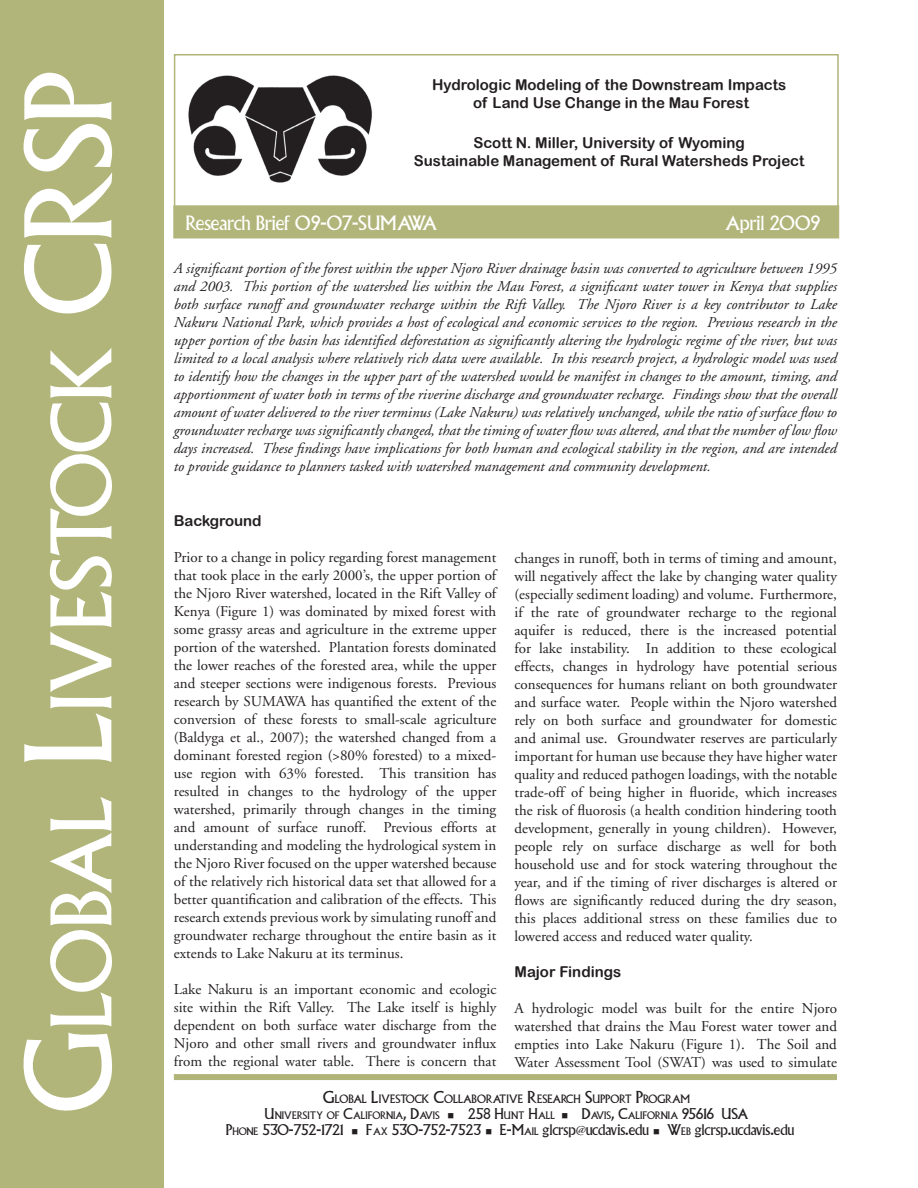
<style>
.page{position:relative;width:918px;height:1188px;background:#fff}
.page>*{position:absolute;margin:0;border:0;box-sizing:border-box;transform-origin:0 0}
.t1{font:108px "Furioso";color:#fff}
.t2{font:75.6px "Furioso";letter-spacing:-.015em;color:#fff}
.t3{font:18px "Furioso";color:#fff}
.t4{font:15px/18px "Adobe Garamond";color:#231f20;text-align:justify}
.t5{font:italic 15px/18px "Adobe Garamond";color:#231f20;text-align:justify}
.t6{font:15px/18px "Arial Rounded MT Bold";color:#231f20;text-align:center}
.t7{font:13.5px "Furioso";color:#231f20}
.t8{font:10.5px "Furioso";color:#231f20}
.t9{font:9.45px "Furioso";color:#231f20}
.s1{font-size:108px}
.s2{font-size:15px}
.s3{font-size:13.5px}
.s4{font-style:inherit}
.s5{font-size:9.45px}
.s6{font-family:"Adobe Garamond"}
</style>
<div class="page">
<div style="left:174px;top:206px;width:665px;height:32px;background:#b1b579"></div>
<div style="left:0;top:0;width:164px;height:1188px;background:#b1b579"></div>
<div style="left:174px;top:1074px;width:663px;height:6px;background:#b1b579"></div>
<div style="left:174px;top:54px;width:665px;height:157px;border:2px solid #b1b579"></div>
<img style="left:188px;top:75px;width:184px;height:108px">
<h2 class="t2" style="left:34px;top:1029px;width:965px;rotate:-90deg">LOBAL <span class="s1">L</span>IVESTOCK <span class="s1">CRSP</span></h2>
<h1 class="t1" style="left:1px;top:1112px;width:86px;rotate:-90deg">G</h1>
<p class="t6" style="left:432px;top:76px;width:356px">Hydrologic Modeling of the Downstream Impacts of Land Use Change in the Mau Forest</p>
<p class="t6" style="left:414px;top:133px;width:392px">Scott N. Miller, University of Wyoming<br>Sustainable Management of Rural Watersheds Project</p>
<p class="t3" style="left:186px;top:211px;width:253px">Research Brief 09-07-SUMAWA</p>
<p class="t3" style="left:725px;top:211px;width:97px">April 2009</p>
<p class="t5" style="left:174px;top:260px;width:665px">A significant portion of the forest within the upper Njoro River drainage basin was converted to agriculture between 1995 and 2003. This portion of the watershed lies within the Mau Forest, a significant water tower in Kenya that supplies both surface runoff and groundwater recharge within the Rift Valley. The Njoro River is a key contributor to Lake Nakuru National Park, which provides a host of ecological and economic services to the region. Previous research in the upper portion of the basin has identified deforestation as significantly altering the hydrologic regime of the river, but was limited to a local analysis where relatively rich data were available. In this research project, a hydrologic model was used to identify how the changes in the upper part of the watershed would be manifest in changes to the amount, timing, and apportionment of water both in terms of the riverine discharge and groundwater recharge. Findings show that the overall amount of water delivered to the river terminus (Lake Nakuru) was relatively unchanged, while the ratio of surface flow to groundwater recharge was significantly changed, that the timing of water flow was altered, and that the number of low flow days increased. These findings have implications for both human and ecological stability in the region, and are intended to provide guidance to planners tasked with watershed management and community development.</p>
<p class="t6" style="left:174px;top:512px;width:89px">Background</p>
<p class="t4" style="left:174px;top:549px;width:324px">Prior to a change in policy regarding forest management that took place in the early 2000’s, the upper portion of the Njoro River watershed, located in the Rift Valley of Kenya (Figure 1) was dominated by mixed forest with some grassy areas and agriculture in the extreme upper portion of the watershed. Plantation forests dominated the lower reaches of the forested area, while the upper and steeper sections were indigenous forests. Previous research by SUMAWA has quantified the extent of the conversion of these forests to small-scale agriculture (Baldyga et al., 2007); the watershed changed from a dominant forested region (&gt;80% forested) to a mixed&shy;use region with 63% forested. This transition has resulted in changes to the hydrology of the upper watershed, primarily through changes in the timing and amount of surface runoff. Previous efforts at understanding and modeling the hydrological system in the Njoro River focused on the upper watershed because of the relatively rich historical data set that allowed for a better quantification and calibration of the effects. This research extends previous work by simulating runoff and groundwater recharge throughout the entire basin as it extends to Lake Nakuru at its terminus.</p>
<p class="t4" style="left:174px;top:981px;width:324px">Lake Nakuru is an important economic and ecologic site within the Rift Valley. The Lake itself is highly dependent on both surface water discharge from the Njoro and other small rivers and groundwater influx from the regional water table. There is concern that</p>
<p class="t4" style="left:515px;top:550px;width:324px">changes in runoff, both in terms of timing and amount, will negatively affect the lake by changing water quality (especially sediment loading) and volume. Furthermore, if the rate of groundwater recharge to the regional aquifer is reduced, there is the increased potential for lake instability. In addition to these ecological effects, changes in hydrology have potential serious consequences for humans reliant on both groundwater and surface water. People within the Njoro watershed rely on both surface and groundwater for domestic and animal use. Groundwater reserves are particularly important for human use because they have higher water quality and reduced pathogen loadings, with the notable trade-off of being higher in fluoride, which increases the risk of fluorosis (a health condition hindering tooth development, generally in young children). However, people rely on surface discharge as well for both household use and for stock watering throughout the year, and if the timing of river discharges is altered or flows are significantly reduced during the dry season, this places additional stress on these families due to lowered access and reduced water quality.</p>
<p class="t6" style="left:515px;top:962px;width:108px">Major Findings</p>
<p class="t4" style="left:515px;top:1000px;width:324px">A hydrologic model was built for the entire Njoro watershed that drains the Mau Forest water tower and empties into Lake Nakuru (Figure 1). The Soil and Water Assessment Tool (SWAT) was used to simulate</p>
<p class="t8" style="left:323px;top:1092px;width:368px"><span class="s2">G</span>LOBAL <span class="s2">L</span>IVESTOCK <span class="s2">C</span>OLLABORATIVE <span class="s2">R</span>ESEARCH <span class="s2">S</span>UPPORT <span class="s2">P</span>ROGRAM</p>
<p class="t9" style="left:265px;top:1109px;width:467px"><span class="s3">U</span>NIVERSITY OF <span class="s3">C</span>ALIFORNIA<span class="s3">, D</span>AVIS ■ <span class="s3">258 H</span>UNT <span class="s3">H</span>ALL ■ <span class="s3">D</span>AVIS<span class="s3">, C</span>ALIFORNIA <span class="s3">95616 USA</span></p>
<p class="t7" style="left:226px;top:1121px;width:570px"><span class="s4">P</span><span class="s5">HONE</span> <span class="s4">530-752-1721</span> ■ <span class="s4">F</span><span class="s5">AX</span> <span class="s4">530-752-7523</span> ■ <span class="s4">E-M</span><span class="s5">AIL</span> glcrsp<span class="s6">@</span>ucdavis.edu ■ <span class="s4">W</span><span class="s5">EB</span> glcrsp.ucdavis.edu</p>
</div>
